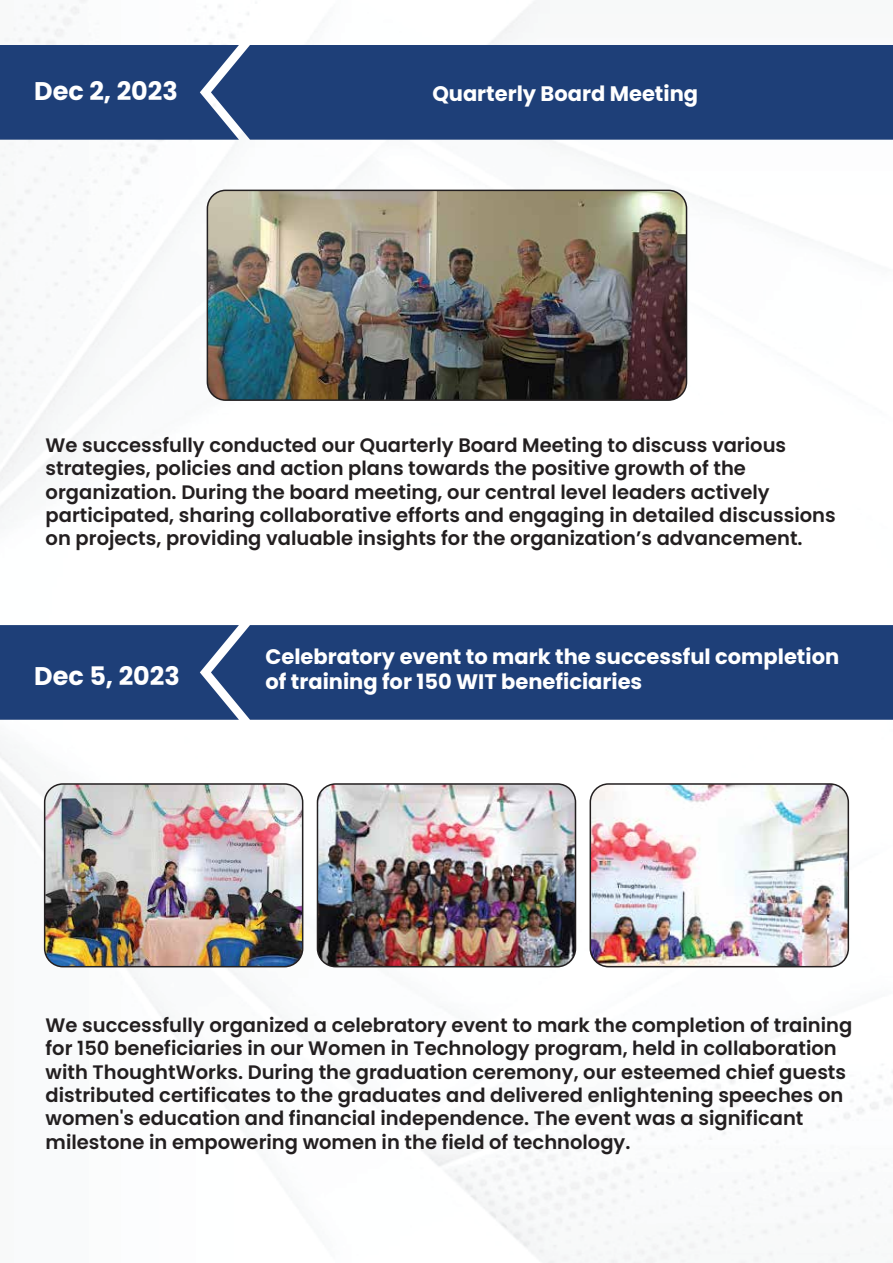
<style>
.page{position:relative;width:893px;height:1263px;background:#fff}
.page>*{position:absolute;margin:0;border:0;box-sizing:border-box;transform-origin:0 0}
.t1{font:700 25.5px "Poppins";color:#fff}
.t2{font:700 21px/25.2px "Poppins";color:#fff}
.t3{font:600 19.5px/23.4px "Poppins";color:#231f20}
</style>
<div class="page">
<div style="left:0;top:45px;width:211px;height:95px;background:#1e3f78"></div>
<div style="left:211px;top:45px;width:682px;height:95px;background:#1e3f78"></div>
<img style="left:207px;top:190px;width:479px;height:210px">
<div style="left:207px;top:190px;width:480px;height:211px;border:2px solid #231f20;border-radius:18px"></div>
<div style="left:0;top:625px;width:211px;height:95px;background:#1e3f78"></div>
<div style="left:211px;top:625px;width:682px;height:95px;background:#1e3f78"></div>
<img style="left:45px;top:784px;width:258px;height:183px">
<div style="left:44px;top:783px;width:259px;height:184px;border:2px solid #231f20;border-radius:18px"></div>
<img style="left:317px;top:786px;width:258px;height:181px">
<div style="left:317px;top:783px;width:259px;height:184px;border:2px solid #231f20;border-radius:18px"></div>
<img style="left:590px;top:784px;width:258px;height:183px">
<div style="left:590px;top:783px;width:259px;height:184px;border:2px solid #231f20;border-radius:18px"></div>
<h1 class="t1" style="left:34px;top:77px;width:145px">Dec 2, 2023</h1>
<p class="t2" style="left:432px;top:81px;width:267px">Quarterly Board Meeting</p>
<p class="t3" style="left:46px;top:433px;width:792px">We successfully conducted our Quarterly Board Meeting to discuss various strategies, policies and action plans towards the positive growth of the organization. During the board meeting, our central level leaders actively participated, sharing collaborative efforts and engaging in detailed discussions on projects, providing valuable insights for the organization’s advancement.</p>
<h1 class="t1" style="left:34px;top:661px;width:147px">Dec 5, 2023</h1>
<p class="t2" style="left:265px;top:644px;width:575px">Celebratory event to mark the successful completion of training for 150 WIT beneficiaries</p>
<p class="t3" style="left:46px;top:1013px;width:808px">We successfully organized a celebratory event to mark the completion of training for 150 beneficiaries in our Women in Technology program, held in collaboration with ThoughtWorks. During the graduation ceremony, our esteemed chief guests distributed certificates to the graduates and delivered enlightening speeches on women's education and financial independence. The event was a significant milestone in empowering women in the field of technology.</p>
</div>
